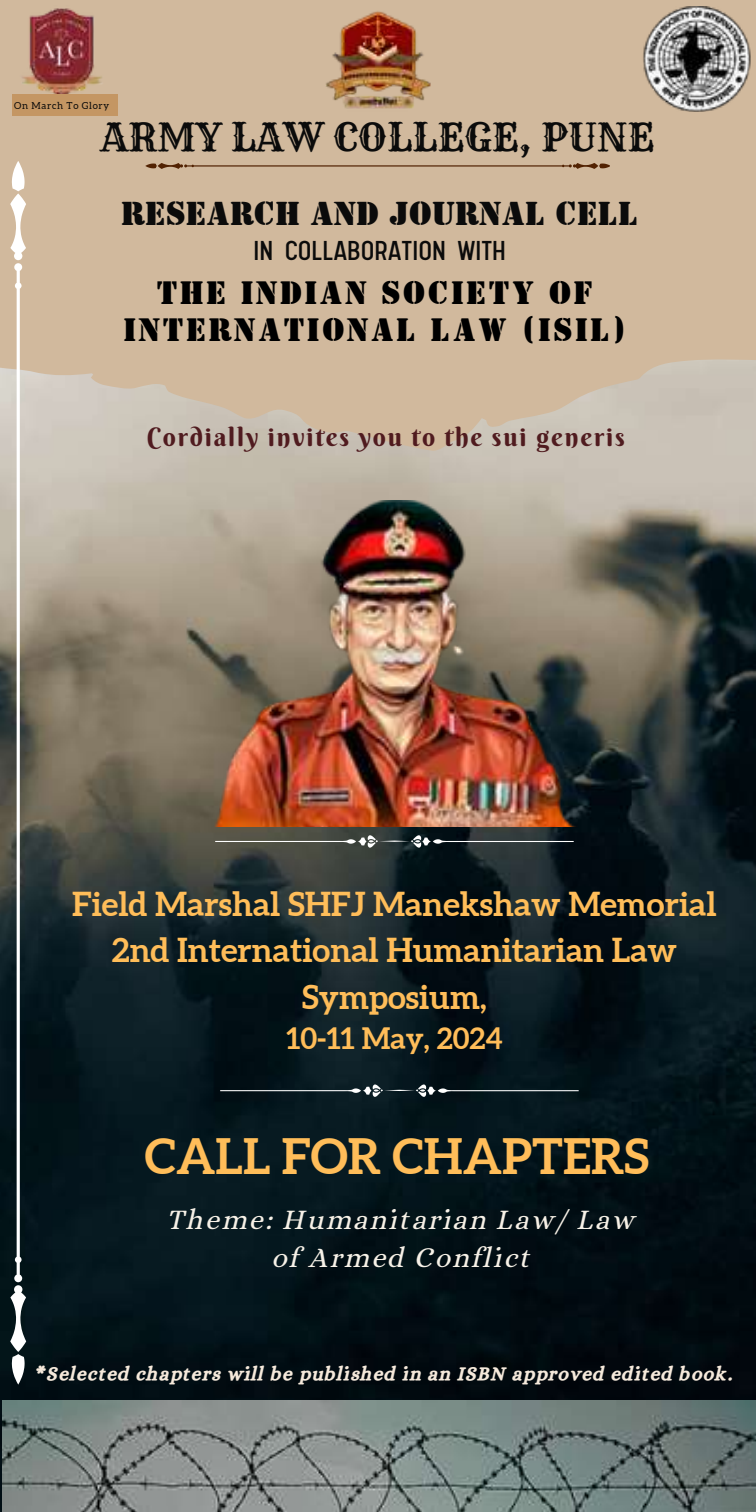
<style>
.page{position:relative;width:756px;height:1512px;background:#fff}
.page>*{position:absolute;margin:0;border:0;box-sizing:border-box;transform-origin:0 0}
.t1{font:700 48.65px "Aleo";color:#ffbd59}
.t2{font:38.15px "Rye";color:#0b0b0b}
.t3{font:700 32.9px/46.9px "Aleo";color:#ffbd59;text-align:center}
.t4{font:32.9px "Stencil BT";color:#0b0b0b}
.t5{font:32.2px/36.8px "Stencil BT";letter-spacing:.07em;color:#000;text-align:center}
.t6{font:30.8px "Calps Sans";color:#0b0b0b}
.t7{font:700 29.4px "Aleo";color:#ffbd59}
.t8{font:28.35px/37.8px "CA Generated";letter-spacing:.07em;color:#f7f1e7;text-align:center}
.t9{font:25.9px "Berkshire Swash";letter-spacing:.07em;color:#501b1f}
.t10{font:19.25px "CA Generated";letter-spacing:.07em;color:#f5e9db}
.t11{font:9.8px "Aleo";letter-spacing:.07em;color:#0b0b0b}
</style>
<div class="page">
<img style="left:0;top:451px;width:756px;height:1061px">
<svg style="left:0;top:0;width:756px;height:451px;background:#d0baa0"></svg>
<img style="left:9px;top:6px;width:105px;height:94px">
<img style="left:321px;top:2px;width:113px;height:113px">
<div style="left:12px;top:95px;width:106px;height:21px;background:#c49663"></div>
<svg style="left:145px;top:163px;width:465px;height:6px;background:#af9174"></svg>
<svg style="left:215px;top:835px;width:359px;height:13px;background:#4a514e"></svg>
<img style="left:3px;top:1400px;width:753px;height:112px">
<img style="left:205px;top:501px;width:373px;height:325px">
<svg style="left:10px;top:161px;width:16px;height:1224px"></svg>
<svg style="left:220px;top:1085px;width:359px;height:12px;background:#243339"></svg>
<img style="left:638px;top:6px;width:118px;height:105px">
<p class="t11" style="left:14px;top:100px;width:96px">On March To Glory</p>
<p class="t2" style="left:101px;top:114px;width:555px">ARMY LAW COLLEGE, PUNE</p>
<p class="t4" style="left:121px;top:193px;width:519px">RESEARCH AND JOURNAL CELL</p>
<p class="t6" style="left:254px;top:238px;width:254px">IN COLLABORATION WITH</p>
<p class="t5" style="left:123px;top:274px;width:505px">THE INDIAN SOCIETY OF<br>INTERNATIONAL LAW (ISIL)</p>
<p class="t9" style="left:147px;top:420px;width:479px">Cordially invites you to the sui generis</p>
<p class="t3" style="left:72px;top:880px;width:646px">Field Marshal SHFJ Manekshaw Memorial<br>2nd International Humanitarian Law<br>Symposium,</p>
<p class="t7" style="left:286px;top:1021px;width:218px">10-11 May, 2024</p>
<h1 class="t1" style="left:145px;top:1128px;width:506px">CALL FOR CHAPTERS</h1>
<p class="t8" style="left:169px;top:1201px;width:468px">Theme: Humanitarian Law/ Law of Armed Conflict</p>
<p class="t10" style="left:36px;top:1363px;width:698px">*Selected chapters will be published in an ISBN approved edited book.</p>
</div>
